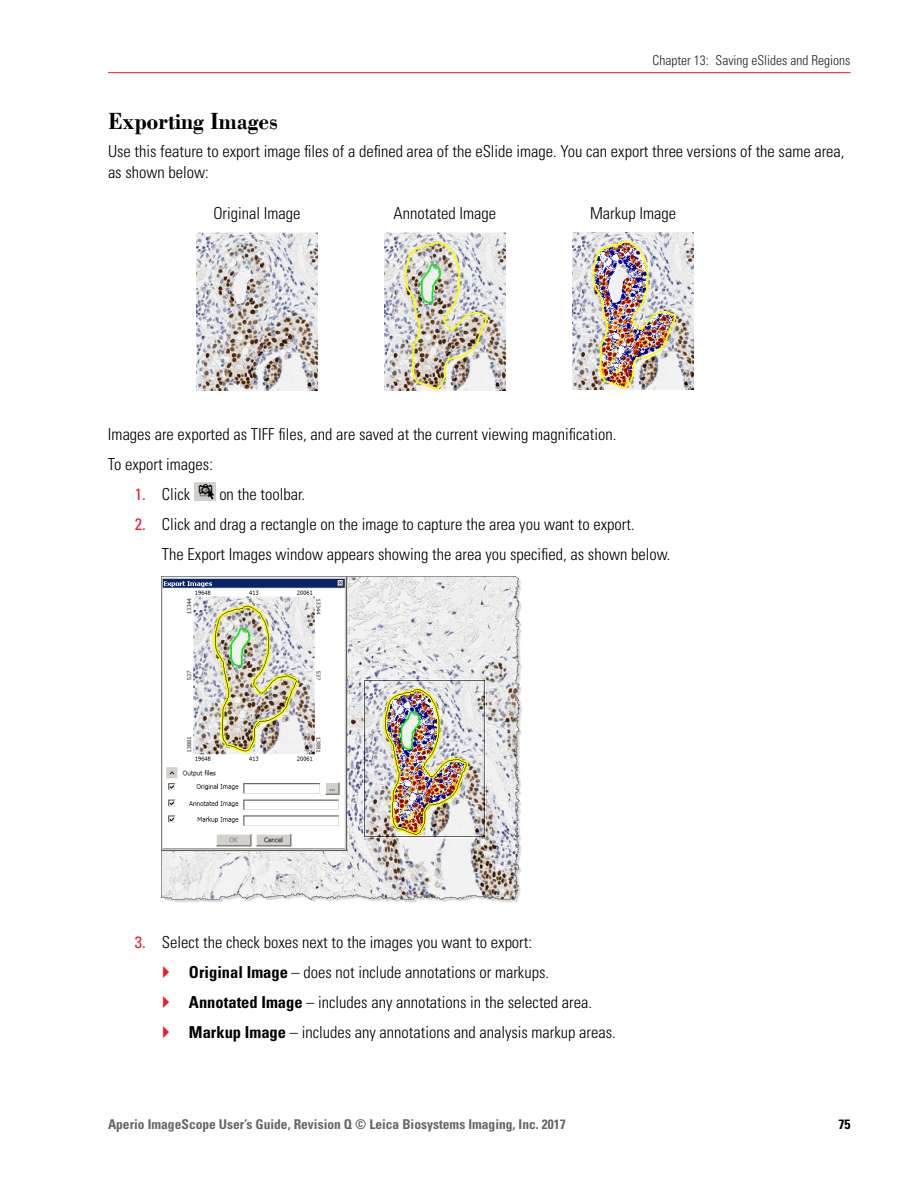
<style>
.page{position:relative;width:918px;height:1188px;background:#fff}
.page>*{position:absolute;margin:0;border:0;box-sizing:border-box;transform-origin:0 0}
.Heading_1{font:700 24px "Leicana";color:#000}
.Body{font:300 condensed 16.5px/21px "Univers LT Std";color:#000}
.Body_under_number_in{font:300 condensed 16.5px "Univers LT Std";color:#000}
.Table_cell_11pt_cent{font:300 condensed 16.5px "Univers LT Std";color:#000}
.t1{font:700 condensed 13.5px "Univers LT Std";color:#666}
.t2{font:300 condensed 13.5px "Univers LT Std";color:#231f20}
.t3{font:700 condensed 13.5px "Univers LT Std";color:#000}
.s1{font-weight:400;color:#ed1b2f}
.s2{font-weight:700}
</style>
<div class="page">
<hr style="left:108px;top:72px;width:742px;height:1px;background:#ed1b2f">
<svg style="left:196px;top:232px;width:498px;height:159px"></svg>
<img style="left:196px;top:233px;width:122px;height:157px">
<img style="left:384px;top:233px;width:122px;height:157px">
<img style="left:573px;top:233px;width:120px;height:156px">
<img style="left:194px;top:483px;width:22px;height:17px">
<img style="left:162px;top:577px;width:360px;height:325px">
<p class="t2" style="left:653px;top:52px;width:199px">Chapter 13: Saving eSlides and Regions</p>
<p class="Heading_1" style="left:108px;top:106px;width:171px">Exporting Images</p>
<p class="Body" style="left:108px;top:141px;width:738px">Use this feature to export image files of a defined area of the eSlide image. You can export three versions of the same area, as shown below:</p>
<p class="Table_cell_11pt_cent" style="left:213px;top:203px;width:89px">Original Image</p>
<p class="Table_cell_11pt_cent" style="left:394px;top:203px;width:104px">Annotated Image</p>
<p class="Table_cell_11pt_cent" style="left:590px;top:203px;width:88px">Markup Image</p>
<p class="Body" style="left:108px;top:424px;width:510px">Images are exported as TIFF files, and are saved at the current viewing magnification.</p>
<p class="Body" style="left:108px;top:454px;width:107px">To export images:</p>
<p class="Body" style="left:135px;top:484px;width:57px"><span class="s1">1.</span> Click</p>
<p class="Body" style="left:219px;top:484px;width:87px">on the toolbar.</p>
<p class="Body" style="left:135px;top:514px;width:501px"><span class="s1">2.</span> Click and drag a rectangle on the image to capture the area you want to export.</p>
<p class="Body_under_number_in" style="left:162px;top:545px;width:510px">The Export Images window appears showing the area you specified, as shown below.</p>
<p class="Body" style="left:135px;top:932px;width:399px"><span class="s1">3.</span> Select the check boxes next to the images you want to export:</p>
<p class="Body" style="left:189px;top:962px;width:362px"><span class="s2">Original Image</span> – does not include annotations or markups.</p>
<p class="Body" style="left:189px;top:992px;width:405px"><span class="s2">Annotated Image</span> – includes any annotations in the selected area.</p>
<p class="Body" style="left:189px;top:1022px;width:428px"><span class="s2">Markup Image</span> – includes any annotations and analysis markup areas.</p>
<p class="t1" style="left:108px;top:1116px;width:459px">Aperio ImageScope User’s Guide, Revision Q © Leica Biosystems Imaging, Inc. 2017</p>
<p class="t3" style="left:839px;top:1116px;width:13px">75</p>
</div>
